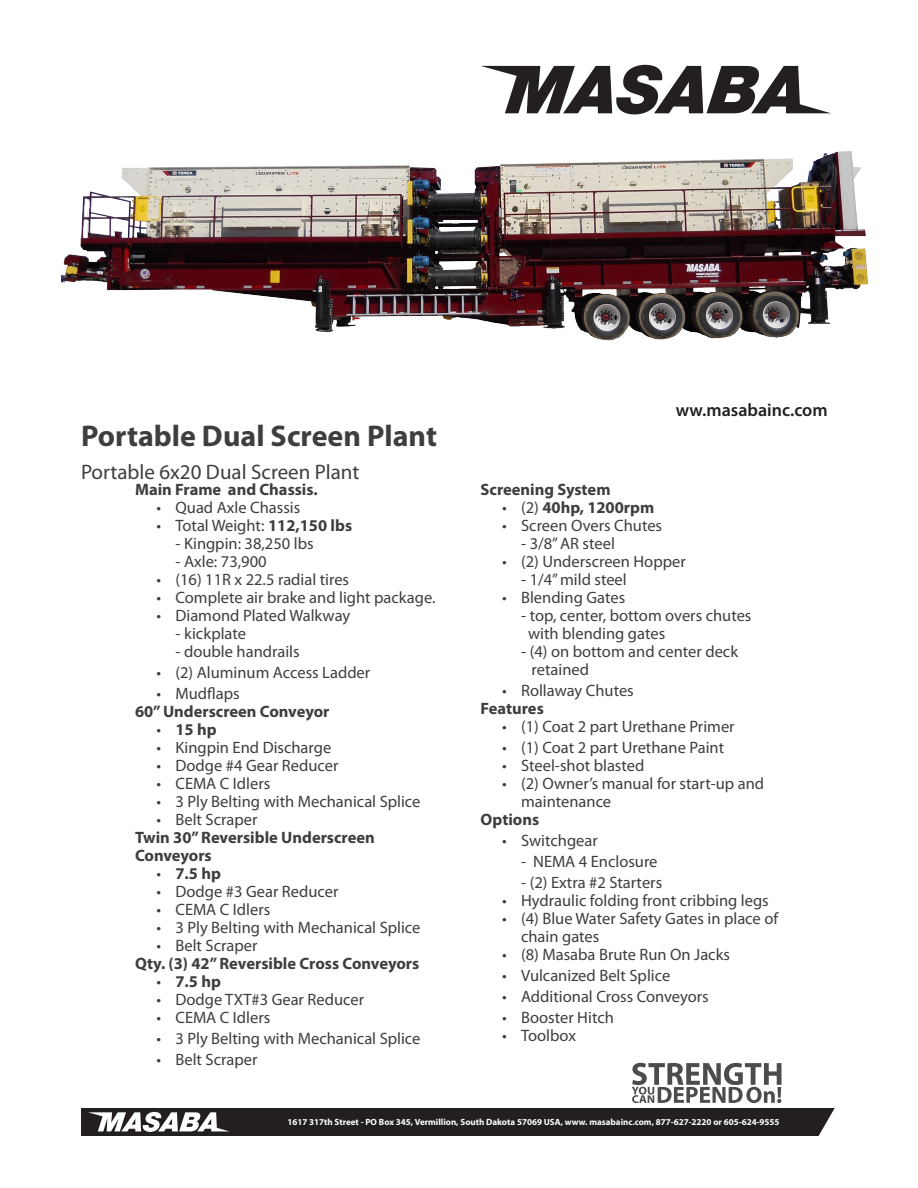
<style>
.page{position:relative;width:918px;height:1188px;background:#fff}
.page>*{position:absolute;margin:0;border:0;box-sizing:border-box;transform-origin:0 0}
.t1{font:700 30px "Myriad Pro";color:#3e3e3f}
.t2{font:21px "Myriad Pro";color:#3e3e3f}
.t3{font:600 18px "Myriad Pro";color:#231f20}
.Spec_Sheet_Paragraph{font:16.5px/18px "Myriad Pro";color:#3e3e3f}
.Spec_Sheet_Paragraph-2{font:700 16.5px "Myriad Pro";color:#3e3e3f}
.t4{font:700 9px "Myriad Pro";color:#fff}
.s1{font-weight:700}
.s2{font-weight:400}
.s3{color:#fff}
</style>
<div class="page">
<img style="left:62px;top:64px;width:806px;height:277px">
<svg style="left:481px;top:65px;width:350px;height:49px"></svg>
<div style="left:81px;top:1108px;width:756px;height:28px;background:#231f20"></div>
<svg style="left:88px;top:1112px;width:141px;height:20px"></svg>
<svg style="left:632px;top:1063px;width:150px;height:40px"></svg>
<svg style="left:818px;top:1108px;width:19px;height:28px"></svg>
<p class="t1" style="left:81px;top:416px;width:358px">Portable Dual Screen Plant</p>
<p class="t2" style="left:81px;top:459px;width:280px">Portable 6x20 Dual Screen Plant</p>
<p class="Spec_Sheet_Paragraph-2" style="left:135px;top:479px;width:184px">Main Frame and Chassis.</p>
<p class="Spec_Sheet_Paragraph" style="left:157px;top:498px;width:145px">• Quad Axle Chassis</p>
<p class="Spec_Sheet_Paragraph" style="left:157px;top:516px;width:197px">• Total Weight: <span class="s1">112,150 lbs</span></p>
<p class="Spec_Sheet_Paragraph" style="left:176px;top:534px;width:140px">- Kingpin: 38,250 lbs</p>
<p class="Spec_Sheet_Paragraph" style="left:176px;top:552px;width:93px">- Axle: 73,900</p>
<p class="Spec_Sheet_Paragraph" style="left:157px;top:570px;width:194px">• (16) 11R x 22.5 radial tires</p>
<p class="Spec_Sheet_Paragraph" style="left:157px;top:588px;width:281px">• Complete air brake and light package.</p>
<p class="Spec_Sheet_Paragraph" style="left:157px;top:606px;width:195px">• Diamond Plated Walkway</p>
<p class="Spec_Sheet_Paragraph" style="left:176px;top:624px;width:72px">- kickplate</p>
<p class="Spec_Sheet_Paragraph" style="left:176px;top:642px;width:126px">- double handrails</p>
<p class="Spec_Sheet_Paragraph" style="left:157px;top:663px;width:215px">• (2) Aluminum Access Ladder</p>
<p class="Spec_Sheet_Paragraph" style="left:157px;top:684px;width:85px">• Mudflaps</p>
<p class="Spec_Sheet_Paragraph-2" style="left:135px;top:701px;width:196px">60” Underscreen Conveyor</p>
<p class="Spec_Sheet_Paragraph-2" style="left:157px;top:719px;width:62px"><span class="s2">•</span> 15 hp</p>
<p class="Spec_Sheet_Paragraph" style="left:157px;top:738px;width:176px">• Kingpin End Discharge</p>
<p class="Spec_Sheet_Paragraph" style="left:157px;top:756px;width:183px">• Dodge #4 Gear Reducer</p>
<p class="Spec_Sheet_Paragraph" style="left:157px;top:774px;width:115px">• CEMA C Idlers</p>
<p class="Spec_Sheet_Paragraph" style="left:157px;top:792px;width:265px">• 3 Ply Belting with Mechanical Splice</p>
<p class="Spec_Sheet_Paragraph" style="left:157px;top:810px;width:102px">• Belt Scraper</p>
<p class="Spec_Sheet_Paragraph-2" style="left:135px;top:827px;width:241px">Twin 30” Reversible Underscreen</p>
<p class="Spec_Sheet_Paragraph-2" style="left:135px;top:845px;width:78px">Conveyors</p>
<p class="Spec_Sheet_Paragraph-2" style="left:157px;top:863px;width:66px"><span class="s2">•</span> 7.5 hp</p>
<p class="Spec_Sheet_Paragraph" style="left:157px;top:882px;width:183px">• Dodge #3 Gear Reducer</p>
<p class="Spec_Sheet_Paragraph" style="left:157px;top:900px;width:115px">• CEMA C Idlers</p>
<p class="Spec_Sheet_Paragraph" style="left:157px;top:918px;width:265px">• 3 Ply Belting with Mechanical Splice</p>
<p class="Spec_Sheet_Paragraph" style="left:157px;top:936px;width:102px">• Belt Scraper</p>
<p class="Spec_Sheet_Paragraph-2" style="left:135px;top:953px;width:286px">Qty. (3) 42” Reversible Cross Conveyors</p>
<p class="Spec_Sheet_Paragraph-2" style="left:157px;top:971px;width:66px"><span class="s2">•</span> 7.5 hp</p>
<p class="Spec_Sheet_Paragraph" style="left:157px;top:990px;width:209px">• Dodge TXT#3 Gear Reducer</p>
<p class="Spec_Sheet_Paragraph" style="left:157px;top:1008px;width:115px">• CEMA C Idlers</p>
<p class="Spec_Sheet_Paragraph" style="left:157px;top:1029px;width:265px">• 3 Ply Belting with Mechanical Splice</p>
<p class="Spec_Sheet_Paragraph" style="left:157px;top:1050px;width:102px">• Belt Scraper</p>
<p class="t3" style="left:662px;top:399px;width:167px"><span class="s3">w</span>ww.masabainc.com</p>
<p class="Spec_Sheet_Paragraph-2" style="left:481px;top:479px;width:131px">Screening System</p>
<p class="Spec_Sheet_Paragraph-2" style="left:502px;top:497px;width:154px"><span class="s2">• (2)</span> 40hp, 1200rpm</p>
<p class="Spec_Sheet_Paragraph" style="left:502px;top:516px;width:161px">• Screen Overs Chutes</p>
<p class="Spec_Sheet_Paragraph" style="left:521px;top:534px;width:95px">- 3/8” AR steel</p>
<p class="Spec_Sheet_Paragraph" style="left:502px;top:552px;width:185px">• (2) Underscreen Hopper</p>
<p class="Spec_Sheet_Paragraph" style="left:521px;top:570px;width:107px">- 1/4” mild steel</p>
<p class="Spec_Sheet_Paragraph" style="left:502px;top:588px;width:125px">• Blending Gates</p>
<p class="Spec_Sheet_Paragraph" style="left:521px;top:606px;width:232px">- top, center, bottom overs chutes</p>
<p class="Spec_Sheet_Paragraph" style="left:528px;top:624px;width:139px">with blending gates</p>
<p class="Spec_Sheet_Paragraph" style="left:521px;top:642px;width:218px">- (4) on bottom and center deck</p>
<p class="Spec_Sheet_Paragraph" style="left:532px;top:660px;width:59px">retained</p>
<p class="Spec_Sheet_Paragraph" style="left:502px;top:681px;width:133px">• Rollaway Chutes</p>
<p class="Spec_Sheet_Paragraph-2" style="left:481px;top:698px;width:65px">Features</p>
<p class="Spec_Sheet_Paragraph" style="left:502px;top:717px;width:234px">• (1) Coat 2 part Urethane Primer</p>
<p class="Spec_Sheet_Paragraph" style="left:502px;top:738px;width:223px">• (1) Coat 2 part Urethane Paint</p>
<p class="Spec_Sheet_Paragraph" style="left:502px;top:756px;width:144px">• Steel-shot blasted</p>
<p class="Spec_Sheet_Paragraph" style="left:521px;top:774px;width:245px;text-indent:-19px">• (2) Owner’s manual for start-up and maintenance</p>
<p class="Spec_Sheet_Paragraph-2" style="left:481px;top:809px;width:60px">Options</p>
<p class="Spec_Sheet_Paragraph" style="left:502px;top:831px;width:97px">• Switchgear</p>
<p class="Spec_Sheet_Paragraph" style="left:521px;top:852px;width:138px">- NEMA 4 Enclosure</p>
<p class="Spec_Sheet_Paragraph" style="left:521px;top:873px;width:143px">- (2) Extra #2 Starters</p>
<p class="Spec_Sheet_Paragraph" style="left:502px;top:891px;width:268px">• Hydraulic folding front cribbing legs</p>
<p class="Spec_Sheet_Paragraph" style="left:521px;top:909px;width:259px;text-indent:-19px">• (4) Blue Water Safety Gates in place of chain gates</p>
<p class="Spec_Sheet_Paragraph" style="left:502px;top:945px;width:229px">• (8) Masaba Brute Run On Jacks</p>
<p class="Spec_Sheet_Paragraph" style="left:502px;top:966px;width:170px">• Vulcanized Belt Splice</p>
<p class="Spec_Sheet_Paragraph" style="left:502px;top:987px;width:208px">• Additional Cross Conveyors</p>
<p class="Spec_Sheet_Paragraph" style="left:502px;top:1008px;width:113px">• Booster Hitch</p>
<p class="Spec_Sheet_Paragraph" style="left:502px;top:1026px;width:75px">• Toolbox</p>
<p class="t4" style="left:287px;top:1116px;width:494px">1617 317th Street - PO Box 345, Vermillion, South Dakota 57069 USA, www. masabainc.com, 877-627-2220 or 605-624-9555</p>
</div>
